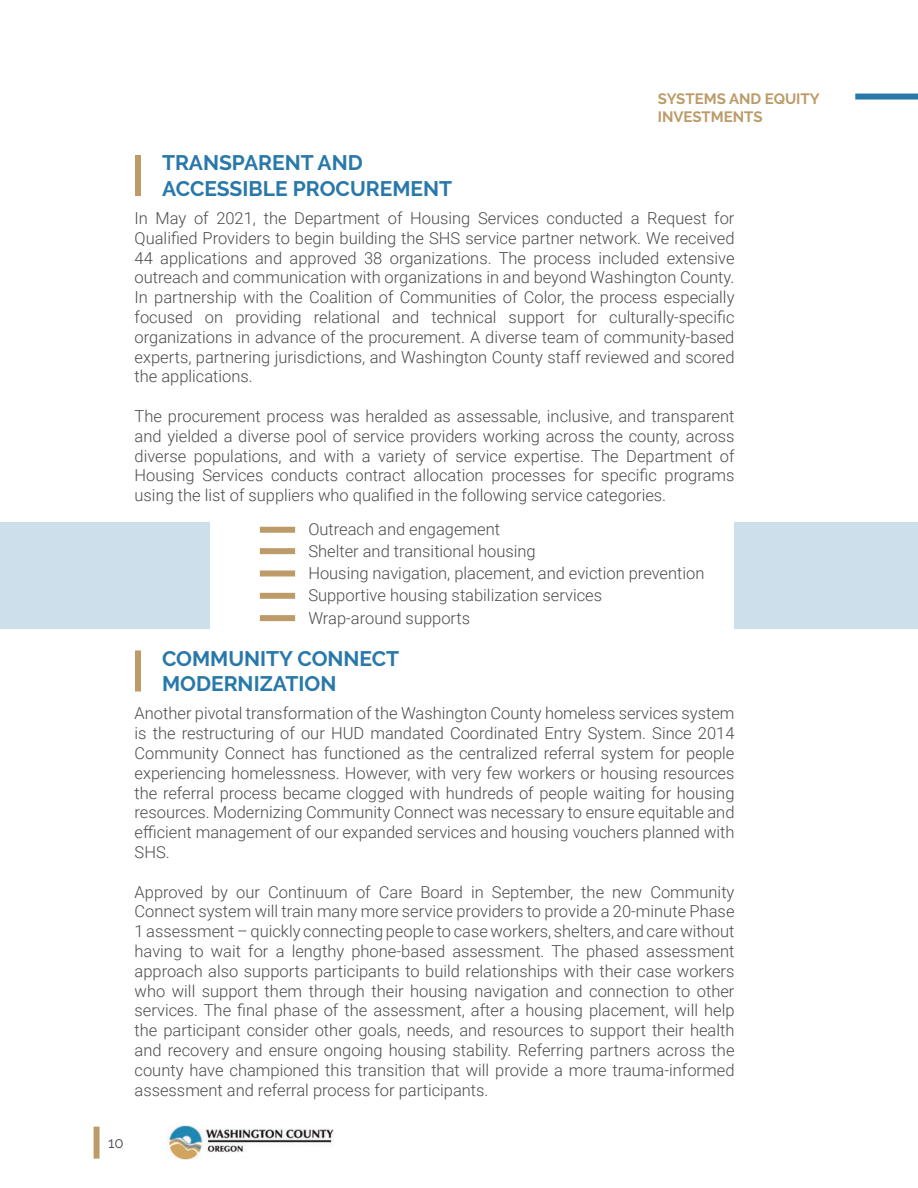
<style>
.page{position:relative;width:918px;height:1188px;background:#fff}
.page>*{position:absolute;margin:0;border:0;box-sizing:border-box;transform-origin:0 0}
.t1{font:700 21px/25.2px "Raleway";color:#2978aa}
.t2{font:300 16.5px/19.8px "Roboto";color:#4b4c4d;text-align:justify}
.t3{font:700 15px/18px "Raleway";color:#bc9b69}
.t4{font:15px "Raleway";color:#4b4c4d}
</style>
<div class="page">
<img style="left:166px;top:1125px;width:168px;height:35px">
<div style="left:94px;top:1127px;width:6px;height:32px;background:#bc9b69"></div>
<div style="left:0;top:522px;width:209px;height:107px;background:#ccdfeb"></div>
<div style="left:735px;top:522px;width:183px;height:107px;background:#ccdfeb"></div>
<div style="left:260px;top:527px;width:35px;height:6px;background:#bc9b69"></div>
<div style="left:260px;top:548px;width:35px;height:6px;background:#bc9b69"></div>
<div style="left:260px;top:570px;width:35px;height:6px;background:#bc9b69"></div>
<div style="left:260px;top:593px;width:35px;height:6px;background:#bc9b69"></div>
<div style="left:260px;top:615px;width:35px;height:6px;background:#bc9b69"></div>
<div style="left:135px;top:155px;width:6px;height:41px;background:#bc9b69"></div>
<div style="left:135px;top:650px;width:6px;height:41px;background:#bc9b69"></div>
<div style="left:855px;top:94px;width:63px;height:6px;background:#2978aa"></div>
<p class="t1" style="left:162px;top:151px;width:291px">TRANSPARENT AND<br>ACCESSIBLE PROCUREMENT</p>
<p class="t3" style="left:658px;top:90px;width:164px">SYSTEMS AND EQUITY<br>INVESTMENTS</p>
<p class="t2" style="left:135px;top:208px;width:601px">In May of 2021, the Department of Housing Services conducted a Request for Qualified Providers to begin building the SHS service partner network. We received 44 applications and approved 38 organizations. The process included extensive outreach and communication with organizations in and beyond Washington County.<br>In partnership with the Coalition of Communities of Color, the process especially focused on providing relational and technical support for culturally-specific organizations in advance of the procurement. A diverse team of community-based experts, partnering jurisdictions, and Washington County staff reviewed and scored the applications.</p>
<p class="t2" style="left:135px;top:406px;width:601px">The procurement process was heralded as assessable, inclusive, and transparent and yielded a diverse pool of service providers working across the county, across diverse populations, and with a variety of service expertise. The Department of Housing Services conducts contract allocation processes for specific programs using the list of suppliers who qualified in the following service categories.</p>
<p class="t2" style="left:308px;top:517px;width:398px;line-height:22.2px;text-align:left">Outreach and engagement<br>Shelter and transitional housing<br>Housing navigation, placement, and eviction prevention Supportive housing stabilization services<br>Wrap-around supports</p>
<p class="t1" style="left:162px;top:646px;width:239px">COMMUNITY CONNECT<br>MODERNIZATION</p>
<p class="t2" style="left:135px;top:703px;width:601px">Another pivotal transformation of the Washington County homeless services system is the restructuring of our HUD mandated Coordinated Entry System. Since 2014<br>Community Connect has functioned as the centralized referral system for people experiencing homelessness. However, with very few workers or housing resources the referral process became clogged with hundreds of people waiting for housing resources. Modernizing Community Connect was necessary to ensure equitable and efficient management of our expanded services and housing vouchers planned with SHS.</p>
<p class="t2" style="left:135px;top:881px;width:601px">Approved by our Continuum of Care Board in September, the new Community Connect system will train many more service providers to provide a 20-minute Phase 1 assessment – quickly connecting people to case workers, shelters, and care without having to wait for a lengthy phone-based assessment. The phased assessment approach also supports participants to build relationships with their case workers who will support them through their housing navigation and connection to other services. The final phase of the assessment, after a housing placement, will help the participant consider other goals, needs, and resources to support their health and recovery and ensure ongoing housing stability. Referring partners across the county have championed this transition that will provide a more trauma-informed assessment and referral process for participants.</p>
<p class="t4" style="left:108px;top:1134px;width:17px">10</p>
</div>
